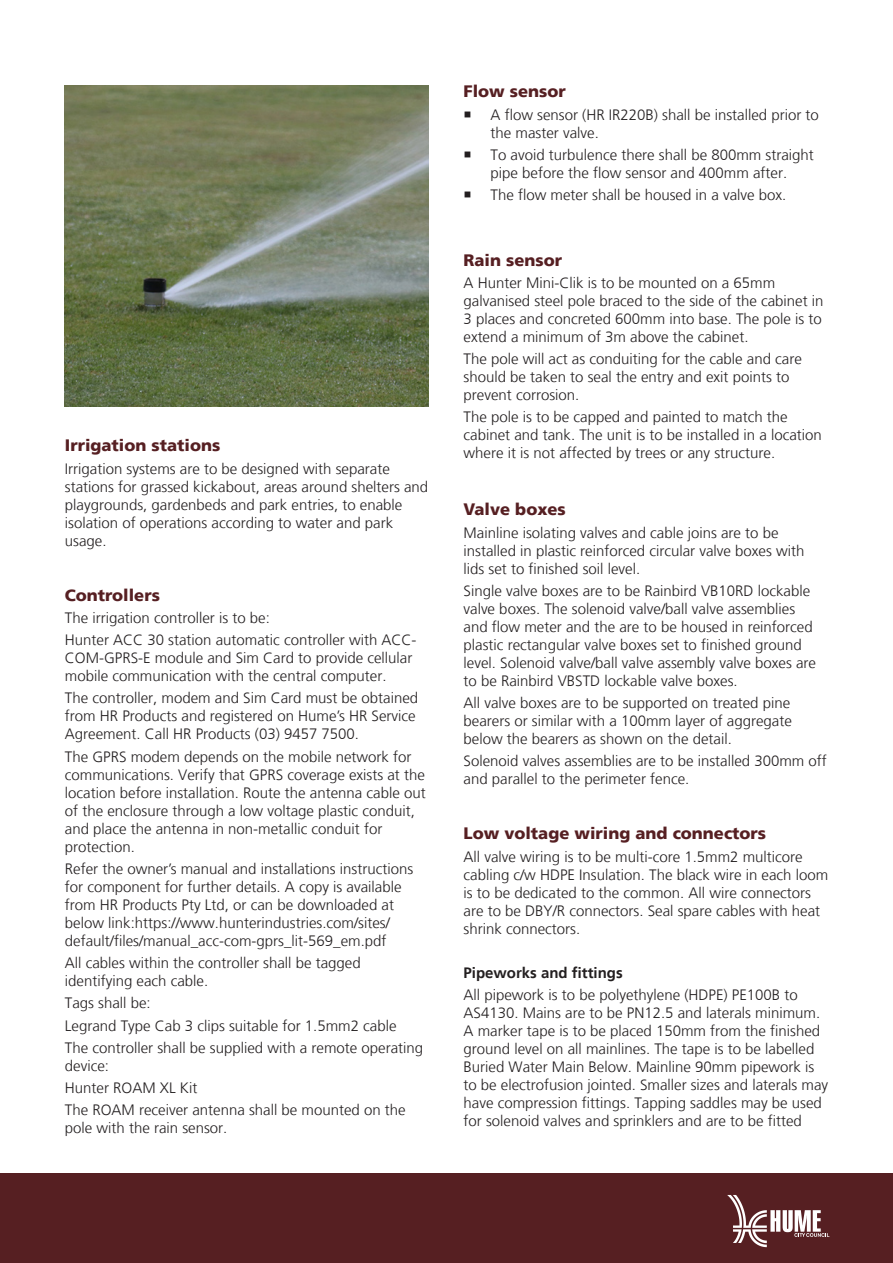
<style>
.page{position:relative;width:893px;height:1263px;background:#fff}
.page>*{position:absolute;margin:0;border:0;box-sizing:border-box;transform-origin:0 0}
.t1{font:900 16.5px "Frutiger LT";color:#561f22}
.t2{font:300 15px/18px "Frutiger LT";color:#231f20}
.t3{font:700 15px "Frutiger LT";color:#231f20}
</style>
<div class="page">
<div style="left:0;top:1174px;width:893px;height:89px;background:#561f22"></div>
<svg style="left:727px;top:1195px;width:102px;height:52px"></svg>
<img style="left:64px;top:85px;width:365px;height:321px">
<p class="t1" style="left:65px;top:435px;width:157px">Irrigation stations</p>
<p class="t2" style="left:65px;top:459px;width:365px">Irrigation systems are to be designed with separate stations for grassed kickabout, areas around shelters and playgrounds, gardenbeds and park entries, to enable isolation of operations according to water and park usage.</p>
<p class="t1" style="left:65px;top:585px;width:97px">Controllers</p>
<p class="t2" style="left:65px;top:609px;width:207px">The irrigation controller is to be:</p>
<p class="t2" style="left:65px;top:631px;width:353px">Hunter ACC 30 station automatic controller with ACC-<br>COM-GPRS-E module and Sim Card to provide cellular mobile communication with the central computer.</p>
<p class="t2" style="left:65px;top:689px;width:355px">The controller, modem and Sim Card must be obtained from HR Products and registered on Hume’s HR Service<br>Agreement. Call HR Products (03) 9457 7500.</p>
<p class="t2" style="left:65px;top:747px;width:362px">The GPRS modem depends on the mobile network for communications. Verify that GPRS coverage exists at the location before installation. Route the antenna cable out of the enclosure through a low voltage plastic conduit, and place the antenna in non-metallic conduit for protection.</p>
<p class="t2" style="left:65px;top:860px;width:350px">Refer the owner’s manual and installations instructions for component for further details. A copy is available from HR Products Pty Ltd, or can be downloaded at below link:https://www.hunterindustries.com/sites/ default/files/manual_acc-com-gprs_lit-569_em.pdf</p>
<p class="t2" style="left:65px;top:954px;width:297px">All cables within the controller shall be tagged identifying each cable.</p>
<p class="t2" style="left:65px;top:994px;width:87px">Tags shall be:</p>
<p class="t2" style="left:65px;top:1017px;width:333px">Legrand Type Cab 3 clips suitable for 1.5mm2 cable</p>
<p class="t2" style="left:65px;top:1039px;width:360px">The controller shall be supplied with a remote operating device:</p>
<p class="t2" style="left:65px;top:1079px;width:134px">Hunter ROAM XL Kit</p>
<p class="t2" style="left:65px;top:1101px;width:342px">The ROAM receiver antenna shall be mounted on the pole with the rain sensor.</p>
<p class="t1" style="left:463px;top:82px;width:104px">Flow sensor</p>
<p class="t2" style="left:490px;top:106px;width:330px">A flow sensor (HR IR220B) shall be installed prior to the master valve.</p>
<p class="t2" style="left:490px;top:146px;width:325px">To avoid turbulence there shall be 800mm straight pipe before the flow sensor and 400mm after.</p>
<p class="t2" style="left:490px;top:186px;width:297px">The flow meter shall be housed in a valve box.</p>
<p class="t1" style="left:463px;top:250px;width:100px">Rain sensor</p>
<p class="t2" style="left:463px;top:274px;width:362px">A Hunter Mini-Clik is to be mounted on a 65mm galvanised steel pole braced to the side of the cabinet in 3 places and concreted 600mm into base. The pole is to extend a minimum of 3m above the cabinet.</p>
<p class="t2" style="left:463px;top:350px;width:340px">The pole will act as conduiting for the cable and care should be taken to seal the entry and exit points to prevent corrosion.</p>
<p class="t2" style="left:463px;top:408px;width:360px">The pole is to be capped and painted to match the cabinet and tank. The unit is to be installed in a location where it is not affected by trees or any structure.</p>
<p class="t1" style="left:463px;top:499px;width:104px">Valve boxes</p>
<p class="t2" style="left:463px;top:524px;width:342px">Mainline isolating valves and cable joins are to be installed in plastic reinforced circular valve boxes with lids set to finished soil level.</p>
<p class="t2" style="left:463px;top:582px;width:354px">Single valve boxes are to be Rainbird VB10RD lockable valve boxes. The solenoid valve/ball valve assemblies and flow meter and the are to be housed in reinforced plastic rectangular valve boxes set to finished ground level. Solenoid valve/ball valve assembly valve boxes are to be Rainbird VBSTD lockable valve boxes.</p>
<p class="t2" style="left:463px;top:694px;width:330px;text-align:justify">All valve boxes are to be supported on treated pine bearers or similar with a 100mm layer of aggregate below the bearers as shown on the detail.</p>
<p class="t2" style="left:463px;top:752px;width:365px">Solenoid valves assemblies are to be installed 300mm off and parallel to the perimeter fence.</p>
<p class="t1" style="left:463px;top:824px;width:304px">Low voltage wiring and connectors</p>
<p class="t2" style="left:463px;top:848px;width:366px">All valve wiring is to be multi-core 1.5mm2 multicore cabling c/w HDPE Insulation. The black wire in each loom is to be dedicated to the common. All wire connectors are to be DBY/R connectors. Seal spare cables with heat shrink connectors.</p>
<p class="t3" style="left:463px;top:964px;width:161px">Pipeworks and fittings</p>
<p class="t2" style="left:463px;top:986px;width:366px">All pipework is to be polyethylene (HDPE) PE100B to AS4130. Mains are to be PN12.5 and laterals minimum.<br>A marker tape is to be placed 150mm from the finished ground level on all mainlines. The tape is to be labelled Buried Water Main Below. Mainline 90mm pipework is to be electrofusion jointed. Smaller sizes and laterals may have compression fittings. Tapping saddles may be used for solenoid valves and sprinklers and are to be fitted</p>
</div>
